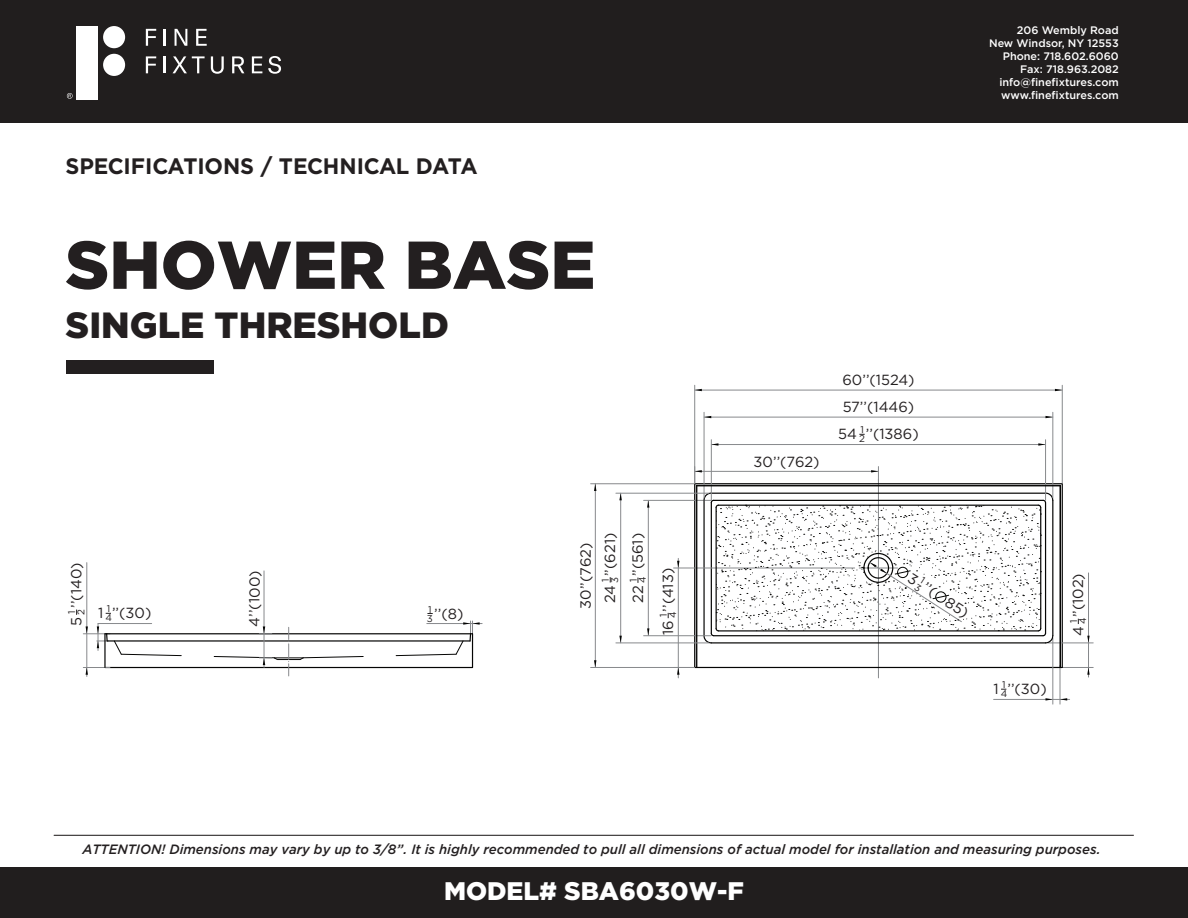
<style>
.page{position:relative;width:1188px;height:918px;background:#fff}
.page>*{position:absolute;margin:0;border:0;box-sizing:border-box;transform-origin:0 0}
.t1{font:900 67.5px "Arson Pro";color:#231f20}
.t2{font:900 36.45px "Arson Pro";color:#231f20}
.t3{font:900 25.35px "Arson Pro";color:#fff}
.t4{font:700 22.35px "Arson Pro";letter-spacing:-.01em;color:#231f20}
.t5{font:14.7px "Arson Pro";letter-spacing:-.005em;color:#231f20}
.t6{font:italic 500 13.5px "Arson Pro";color:#231f20}
.t7{font:500 10.8px/13px "Arson Pro";color:#fff;text-align:right}
.t8{font:9.75px/9.1px "Arson Pro";color:#231f20}
</style>
<div class="page">
<div style="left:0;top:867px;width:1188px;height:51px;background:#211e1e"></div>
<div style="left:0;top:0;width:1188px;height:122px;background:#211e1e"></div>
<div style="left:76px;top:26px;width:22px;height:73px;background:#fff"></div>
<div style="left:103px;top:26px;width:22px;height:22px;background:#fff;border-radius:50%"></div>
<div style="left:103px;top:54px;width:22px;height:22px;background:#fff;border-radius:50%"></div>
<svg style="left:146px;top:29px;width:10px;height:17px"></svg>
<svg style="left:164px;top:29px;width:2px;height:17px"></svg>
<svg style="left:175px;top:29px;width:12px;height:17px"></svg>
<svg style="left:196px;top:29px;width:11px;height:17px"></svg>
<svg style="left:146px;top:56px;width:10px;height:17px"></svg>
<svg style="left:164px;top:56px;width:2px;height:17px"></svg>
<svg style="left:173px;top:56px;width:32px;height:17px"></svg>
<svg style="left:211px;top:56px;width:13px;height:18px"></svg>
<svg style="left:232px;top:56px;width:12px;height:17px"></svg>
<svg style="left:252px;top:56px;width:10px;height:17px"></svg>
<svg style="left:268px;top:56px;width:13px;height:18px"></svg>
<svg style="left:67px;top:93px;width:6px;height:6px"></svg>
<hr style="left:54px;top:835px;width:1080px;height:1px;background:#231f20">
<div style="left:66px;top:360px;width:148px;height:14px;background:#231f20"></div>
<hr style="left:1060px;top:665px;width:1px;height:39px;background:#87898c">
<hr style="left:1060px;top:667px;width:33px;height:1px;background:#87898c">
<hr style="left:694px;top:484px;width:1px;height:183px;background:#050504">
<hr style="left:878px;top:479px;width:1px;height:199px;background:#87898c">
<hr style="left:695px;top:483px;width:367px;height:1px;background:#050504">
<hr style="left:1062px;top:484px;width:1px;height:183px;background:#050504">
<hr style="left:695px;top:667px;width:367px;height:1px;background:#050504">
<hr style="left:595px;top:484px;width:1px;height:183px;background:#87898c">
<svg style="left:594px;top:485px;width:2px;height:6px"></svg>
<svg style="left:594px;top:660px;width:2px;height:7px"></svg>
<hr style="left:591px;top:484px;width:104px;height:1px;background:#87898c">
<hr style="left:591px;top:667px;width:104px;height:1px;background:#87898c">
<hr style="left:695px;top:390px;width:367px;height:1px;background:#87898c">
<svg style="left:1055px;top:389px;width:7px;height:2px"></svg>
<svg style="left:695px;top:389px;width:7px;height:2px"></svg>
<hr style="left:1062px;top:385px;width:1px;height:98px;background:#87898c">
<hr style="left:694px;top:385px;width:1px;height:98px;background:#87898c">
<hr style="left:695px;top:471px;width:183px;height:1px;background:#87898c">
<svg style="left:871px;top:467px;width:8px;height:14px"></svg>
<svg style="left:695px;top:467px;width:7px;height:16px"></svg>
<hr style="left:1088px;top:573px;width:1px;height:104px;background:#87898c">
<svg style="left:1087px;top:636px;width:3px;height:7px"></svg>
<svg style="left:1087px;top:668px;width:3px;height:7px"></svg>
<hr style="left:1048px;top:643px;width:45px;height:1px;background:#87898c">
<hr style="left:994px;top:699px;width:76px;height:1px;background:#87898c">
<svg style="left:1046px;top:698px;width:7px;height:3px"></svg>
<svg style="left:1060px;top:698px;width:7px;height:3px"></svg>
<hr style="left:1053px;top:638px;width:1px;height:66px;background:#87898c">
<hr style="left:648px;top:500px;width:1px;height:136px;background:#87898c">
<svg style="left:647px;top:501px;width:2px;height:7px"></svg>
<svg style="left:647px;top:628px;width:2px;height:7px"></svg>
<hr style="left:644px;top:500px;width:67px;height:1px;background:#87898c">
<hr style="left:644px;top:635px;width:67px;height:1px;background:#87898c">
<hr style="left:711px;top:444px;width:335px;height:1px;background:#87898c">
<svg style="left:1038px;top:443px;width:7px;height:3px"></svg>
<svg style="left:712px;top:443px;width:6px;height:3px"></svg>
<hr style="left:1045px;top:440px;width:1px;height:60px;background:#87898c">
<hr style="left:711px;top:440px;width:1px;height:60px;background:#87898c">
<hr style="left:678px;top:558px;width:1px;height:120px;background:#87898c">
<svg style="left:677px;top:561px;width:3px;height:7px"></svg>
<svg style="left:677px;top:668px;width:3px;height:7px"></svg>
<hr style="left:674px;top:568px;width:181px;height:1px;background:#87898c">
<hr style="left:704px;top:417px;width:349px;height:1px;background:#87898c">
<svg style="left:1046px;top:416px;width:7px;height:2px"></svg>
<hr style="left:1053px;top:412px;width:1px;height:86px;background:#87898c">
<hr style="left:704px;top:412px;width:1px;height:86px;background:#87898c">
<hr style="left:1060px;top:485px;width:1px;height:182px;background:#050504">
<hr style="left:696px;top:485px;width:364px;height:1px;background:#050504">
<hr style="left:696px;top:485px;width:1px;height:182px;background:#050504">
<hr style="left:697px;top:486px;width:363px;height:1px;background:#050504">
<hr style="left:697px;top:486px;width:1px;height:181px;background:#050504">
<hr style="left:620px;top:493px;width:1px;height:150px;background:#87898c">
<svg style="left:619px;top:636px;width:3px;height:7px"></svg>
<svg style="left:619px;top:494px;width:3px;height:6px"></svg>
<hr style="left:616px;top:643px;width:93px;height:1px;background:#87898c">
<hr style="left:616px;top:493px;width:93px;height:1px;background:#87898c">
<hr style="left:472px;top:634px;width:1px;height:33px;background:#050504">
<hr style="left:107px;top:633px;width:364px;height:1px;background:#050504">
<hr style="left:105px;top:667px;width:368px;height:1px;background:#050504">
<hr style="left:87px;top:563px;width:1px;height:113px;background:#87898c">
<svg style="left:83px;top:667px;width:27px;height:8px"></svg>
<hr style="left:107px;top:640px;width:363px;height:2px;background:#050504">
<hr style="left:104px;top:634px;width:2px;height:33px;background:#050504">
<hr style="left:98px;top:623px;width:54px;height:1px;background:#87898c">
<svg style="left:83px;top:624px;width:99px;height:32px"></svg>
<hr style="left:427px;top:623px;width:55px;height:1px;background:#87898c">
<svg style="left:396px;top:621px;width:84px;height:35px"></svg>
<hr style="left:264px;top:571px;width:1px;height:96px;background:#87898c">
<svg style="left:214px;top:626px;width:150px;height:50px"></svg>
<svg style="left:703px;top:492px;width:351px;height:152px"></svg>
<h3 class="t4" style="left:66px;top:153px;width:414px">SPECIFICATIONS / TECHNICAL DATA</h3>
<h1 class="t1" style="left:65px;top:226px;width:532px">SHOWER BASE</h1>
<h2 class="t2" style="left:66px;top:304px;width:385px">SINGLE THRESHOLD</h2>
<p class="t5" style="left:68px;top:626px;width:65px;rotate:-90deg">5 ’’(140)</p>
<p class="t5" style="left:246px;top:627px;width:57px;rotate:-90deg">4’’(100)</p>
<p class="t5" style="left:98px;top:605px;width:55px"><sup>1</sup>1 ’’(30)</p>
<p class="t8" style="left:67px;top:615px;width:7px;rotate:-90deg">1<br>2</p>
<p class="t8" style="left:105px;top:613px;width:8px">4</p>
<p class="t8" style="left:428px;top:604px;width:5px">1</p>
<p class="t5" style="left:427px;top:606px;width:38px"><sub>3</sub> ’’(8)</p>
<p class="t5" style="left:577px;top:609px;width:68px;rotate:-90deg">30’’(762)</p>
<p class="t5" style="left:602px;top:603px;width:72px;rotate:-90deg">24 ’’(621)</p>
<p class="t8" style="left:601px;top:583px;width:8px;rotate:-90deg">1<br>3</p>
<p class="t5" style="left:630px;top:603px;width:71px;rotate:-90deg">22 ’’(561)</p>
<p class="t8" style="left:629px;top:583px;width:8px;rotate:-90deg">1<br>4</p>
<p class="t5" style="left:660px;top:635px;width:69px;rotate:-90deg">16 ’’(413)</p>
<p class="t8" style="left:659px;top:618px;width:8px;rotate:-90deg">1<br>4</p>
<p class="t7" style="left:989px;top:23px;width:131px">206 Wembly Road<br>New Windsor, NY 12553<br>Phone: 718.602.6060<br>Fax: 718.963.2082 info@finefixtures.com www.finefixtures.com</p>
<p class="t5" style="left:754px;top:454px;width:68px">30’’(762)</p>
<p class="t5" style="left:842px;top:372px;width:74px">60’’(1524)</p>
<p class="t5" style="left:843px;top:399px;width:73px">57’’(1446)</p>
<p class="t8" style="left:860px;top:425px;width:5px">1</p>
<p class="t5" style="left:838px;top:426px;width:82px">54 ’’(1386)</p>
<p class="t8" style="left:859px;top:434px;width:7px">2</p>
<p class="t5" style="left:914px;top:570px;width:71px;rotate:33deg">3 ’’( 85)</p>
<p class="t5" style="left:993px;top:681px;width:55px"><sup>1</sup>1 ’’(30)</p>
<p class="t8" style="left:1001px;top:689px;width:8px">4</p>
<p class="t5" style="left:1070px;top:636px;width:64px;rotate:-90deg">4 ’’(102)</p>
<p class="t8" style="left:1069px;top:624px;width:8px;rotate:-90deg">1<br>4</p>
<p class="t6" style="left:82px;top:842px;width:1020px">ATTENTION! Dimensions may vary by up to 3/8”. It is highly recommended to pull all dimensions of actual model for installation and measuring purposes.</p>
<h3 class="t3" style="left:444px;top:876px;width:301px">MODEL# SBA6030W-F</h3>
</div>
